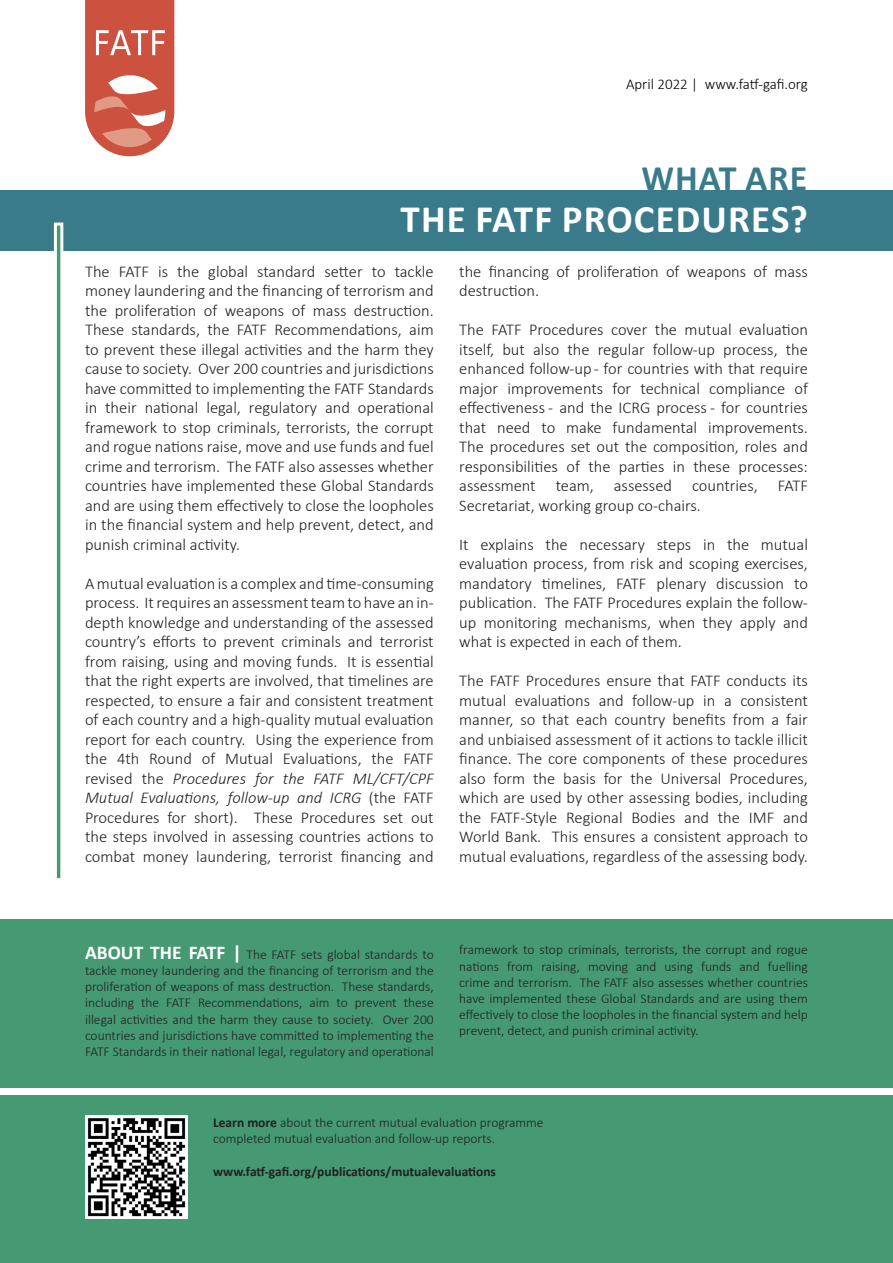
<style>
.page{position:relative;width:893px;height:1263px;background:#fff}
.page>*{position:absolute;margin:0;border:0;box-sizing:border-box;transform-origin:0 0}
.t1{font:700 39px "Calibri";letter-spacing:.03em;color:#fff}
.t2{font:700 36px "Calibri";letter-spacing:.03em;color:#397b8b}
.t3{font:300 16.5px/19.5px "Calibri";color:#231f20;text-align:justify}
.t4{font:300 15px "Calibri";color:#000001}
.t5{font:300 13.5px/16.2px "Calibri";color:#231f20;text-align:justify}
.t6{font:700 13.5px "Calibri";color:#231f20}
.s1{font-style:italic}
.s2{font-weight:700;font-size:19.5px;color:#fff}
.s3{font-weight:700}
</style>
<div class="page">
<div style="left:0;top:190px;width:893px;height:61px;background:#397b8b"></div>
<svg style="left:54px;top:223px;width:9px;height:656px"></svg>
<div style="left:0;top:919px;width:893px;height:169px;background:#459973"></div>
<svg style="left:85px;top:0;width:89px;height:156px;background:#d67364"></svg>
<div style="left:0;top:1095px;width:893px;height:168px;background:#459973"></div>
<img style="left:85px;top:1115px;width:103px;height:103px">
<p class="t4" style="left:626px;top:74px;width:183px">April 2022 | www.fatf-gafi.org</p>
<p class="t2" style="left:641px;top:153px;width:167px">WHAT ARE</p>
<p class="t1" style="left:401px;top:192px;width:409px">THE FATF PROCEDURES?</p>
<p class="t3" style="left:85px;top:261px;width:350px">The FATF is the global standard setter to tackle money laundering and the financing of terrorism and the proliferation of weapons of mass destruction.<br>These standards, the FATF Recommendations, aim to prevent these illegal activities and the harm they cause to society. Over 200 countries and jurisdictions have committed to implementing the FATF Standards in their national legal, regulatory and operational framework to stop criminals, terrorists, the corrupt and rogue nations raise, move and use funds and fuel crime and terrorism. The FATF also assesses whether countries have implemented these Global Standards and are using them effectively to close the loopholes in the financial system and help prevent, detect, and punish criminal activity.</p>
<p class="t3" style="left:85px;top:573px;width:350px">A mutual evaluation is a complex and time-consuming process. It requires an assessment team to have an in&shy;depth knowledge and understanding of the assessed country’s efforts to prevent criminals and terrorist from raising, using and moving funds. It is essential that the right experts are involved, that timelines are respected, to ensure a fair and consistent treatment of each country and a high-quality mutual evaluation report for each country. Using the experience from the 4th Round of Mutual Evaluations, the FATF revised the <span class="s1">Procedures for the FATF ML/CFT/CPF Mutual Evaluations, follow-up and ICRG</span> (the FATF Procedures for short). These Procedures set out the steps involved in assessing countries actions to combat money laundering, terrorist financing and</p>
<p class="t3" style="left:459px;top:261px;width:350px">the financing of proliferation of weapons of mass destruction.</p>
<p class="t3" style="left:459px;top:320px;width:350px">The FATF Procedures cover the mutual evaluation itself, but also the regular follow-up process, the enhanced follow-up - for countries with that require major improvements for technical compliance of effectiveness - and the ICRG process - for countries that need to make fundamental improvements.<br>The procedures set out the composition, roles and responsibilities of the parties in these processes: assessment team, assessed countries, FATF Secretariat, working group co-chairs.</p>
<p class="t3" style="left:459px;top:534px;width:350px">It explains the necessary steps in the mutual evaluation process, from risk and scoping exercises, mandatory timelines, FATF plenary discussion to publication. The FATF Procedures explain the follow&shy;up monitoring mechanisms, when they apply and what is expected in each of them.</p>
<p class="t3" style="left:459px;top:671px;width:350px">The FATF Procedures ensure that FATF conducts its mutual evaluations and follow-up in a consistent manner, so that each country benefits from a fair and unbiaised assessment of it actions to tackle illicit finance. The core components of these procedures also form the basis for the Universal Procedures, which are used by other assessing bodies, including the FATF-Style Regional Bodies and the IMF and World Bank. This ensures a consistent approach to mutual evaluations, regardless of the assessing body.</p>
<p class="t5" style="left:85px;top:946px;width:350px"><span class="s2">ABOUT THE FATF |</span> The FATF sets global standards to tackle money laundering and the financing of terrorism and the proliferation of weapons of mass destruction. These standards, including the FATF Recommendations, aim to prevent these illegal activities and the harm they cause to society. Over 200 countries and jurisdictions have committed to implementing the FATF Standards in their national legal, regulatory and operational</p>
<p class="t5" style="left:459px;top:942px;width:350px">framework to stop criminals, terrorists, the corrupt and rogue nations from raising, moving and using funds and fuelling crime and terrorism. The FATF also assesses whether countries have implemented these Global Standards and are using them effectively to close the loopholes in the financial system and help prevent, detect, and punish criminal activity.</p>
<p class="t5" style="left:213px;top:1114px;width:332px"><span class="s3">Learn more</span> about the current mutual evaluation programme</p>
<p class="t5" style="left:213px;top:1131px;width:284px">completed mutual evaluation and follow-up reports.</p>
<p class="t6" style="left:213px;top:1162px;width:284px">www.fatf-gafi.org/publications/mutualevaluations</p>
</div>
